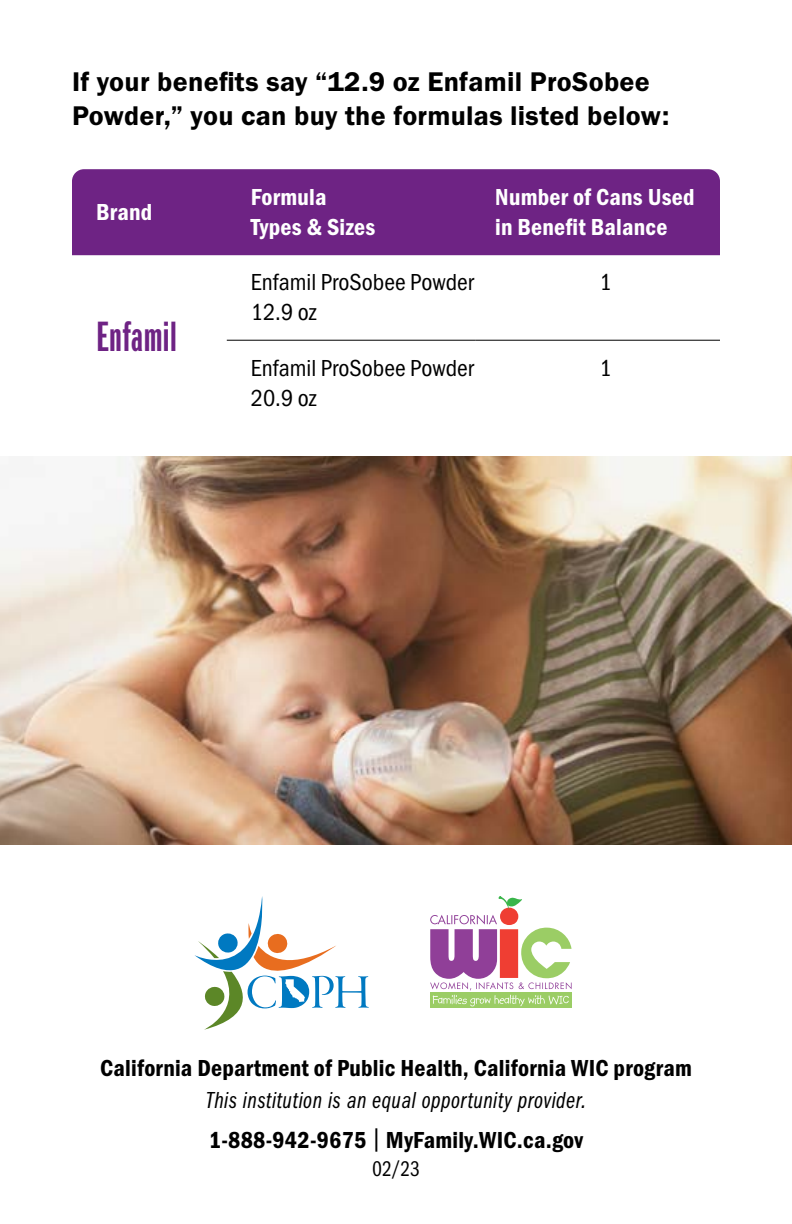
<style>
.page{position:relative;width:792px;height:1224px;background:#fff}
.page>*{position:absolute;margin:0;border:0;box-sizing:border-box;transform-origin:0 0}
.Brand_Name__Purple{font:44px "Franklin Gothic URW Ext Com D Dem";letter-spacing:.01em;color:#6e2384}
.Body_Bold{font:28px/34px "Franklin Gothic URW Dem";letter-spacing:.01em;color:#000}
.t1{font:24px "Franklin Gothic URW Con Dem";letter-spacing:.01em;color:#000}
.t2{font:24px/30px "Franklin Gothic URW Cond";color:#000}
.t3{font:24px/30px "Franklin Gothic URW Con Dem";letter-spacing:.01em;color:#fff}
.t4{font:24px "Franklin Gothic URW Com Boo Ita";letter-spacing:.02em;color:#000}
.t5{font:22px "Franklin Gothic URW Com Boo";color:#000}
.s1{font-family:"Franklin Gothic URW Cond";font-size:28px}
</style>
<div class="page">
<div style="left:72px;top:169px;width:648px;height:86px;background:#6e2384"></div>
<hr style="left:227px;top:340px;width:248px;height:1px;background:#000">
<hr style="left:475px;top:340px;width:245px;height:1px;background:#000">
<img style="left:0;top:456px;width:792px;height:389px">
<div style="left:430px;top:993px;width:142px;height:15px;background:#9bcd65"></div>
<svg style="left:430px;top:896px;width:142px;height:110px"></svg>
<svg style="left:194px;top:896px;width:175px;height:134px"></svg>
<p class="Body_Bold" style="left:72px;top:64px;width:599px">If your benefits say “12.9 oz Enfamil ProSobee<br>Powder,” you can buy the formulas listed below:</p>
<p class="t3" style="left:96px;top:196px;width:58px">Brand</p>
<p class="Brand_Name__Purple" style="left:96px;top:313px;width:82px">Enfamil</p>
<p class="t3" style="left:251px;top:181px;width:126px">Formula<br>Types &amp; Sizes</p>
<p class="t3" style="left:495px;top:181px;width:201px">Number of Cans Used in Benefit Balance</p>
<p class="t2" style="left:251px;top:266px;width:225px">Enfamil ProSobee Powder<br>12.9 oz</p>
<p class="t2" style="left:599px;top:266px;width:14px">1</p>
<p class="t2" style="left:251px;top:352px;width:225px">Enfamil ProSobee Powder<br>20.9 oz</p>
<p class="t2" style="left:599px;top:352px;width:14px">1</p>
<p class="t1" style="left:100px;top:1052px;width:593px">California Department of Public Health, California WIC program</p>
<p class="t4" style="left:205px;top:1087px;width:383px">This institution is an equal opportunity provider.</p>
<p class="t1" style="left:209px;top:1124px;width:376px">1-888-942-9675<span class="s1">|</span>MyFamily.WIC.ca.gov</p>
<p class="t5" style="left:373px;top:1154px;width:48px">02/23</p>
</div>
